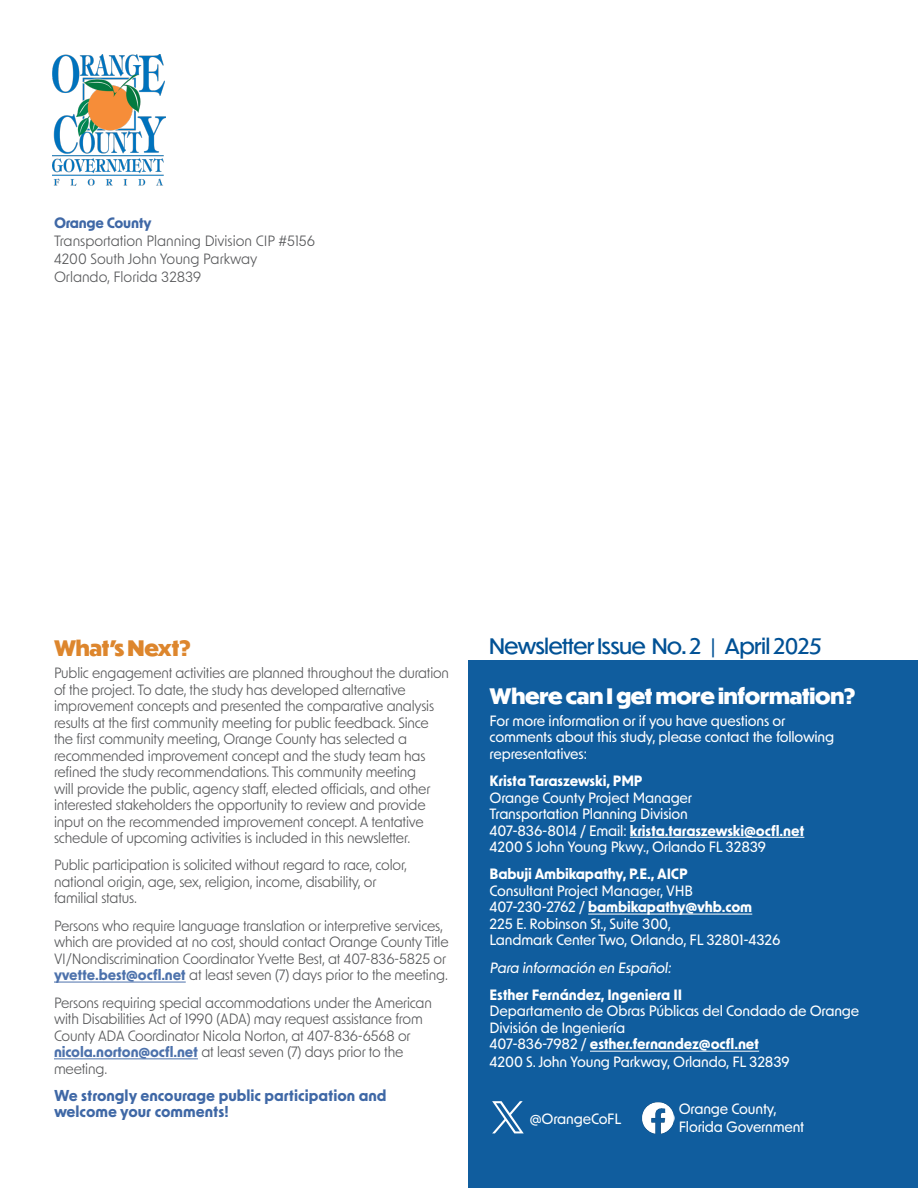
<style>
.page{position:relative;width:918px;height:1188px;background:#fff}
.page>*{position:absolute;margin:0;border:0;box-sizing:border-box;transform-origin:0 0}
.Sub_1{font:21px "Dunbar Tall";letter-spacing:-.01em;color:#015195}
.H3_White{font:800 21px "Dunbar Tall";letter-spacing:-.01em;color:#fff}
.t1{font:800 21px "Dunbar Tall";letter-spacing:-.01em;color:#dd862d}
.Sub_2{font:700 15px/16.5px "New Order";color:#3f68a6}
.Body_1{font:14.25px/16.5px "New Order";letter-spacing:-.01em;color:#57585a}
.Body_1_White{font:500 14.25px/16.5px "New Order";letter-spacing:-.01em;color:#fff}
.s1{font-weight:700;color:#3f68a6}
.s2{font-weight:700;color:#4d72ac}
.s3{font-weight:700}
</style>
<div class="page">
<div style="left:468px;top:660px;width:450px;height:528px;background:#105d9e"></div>
<hr style="left:630px;top:837px;width:174px;height:1px;background:#fff">
<hr style="left:588px;top:914px;width:164px;height:1px;background:#fff">
<hr style="left:590px;top:1051px;width:169px;height:1px;background:#fff">
<img style="left:642px;top:1102px;width:32px;height:32px">
<hr style="left:54px;top:982px;width:132px;height:1px;background:#4d72ac">
<hr style="left:54px;top:1059px;width:144px;height:1px;background:#4d72ac">
<svg style="left:492px;top:1101px;width:32px;height:32px"></svg>
<img style="left:52px;top:54px;width:114px;height:131px">
<p class="Body_1" style="left:54px;top:213px;width:263px;line-height:18px"><span class="s1">Orange County<br></span>Transportation Planning Division CIP #5156<br>4200 South John Young Parkway<br>Orlando, Florida 32839</p>
<h3 class="t1" style="left:54px;top:633px;width:139px">What’s Next?</h3>
<p class="Sub_1" style="left:490px;top:631px;width:333px">Newsletter Issue No. 2 | April 2025</p>
<p class="Body_1" style="left:54px;top:664px;width:397px">Public engagement activities are planned throughout the duration of the project. To date, the study has developed alternative improvement concepts and presented the comparative analysis results at the first community meeting for public feedback. Since the first community meeting, Orange County has selected a recommended improvement concept and the study team has refined the study recommendations. This community meeting<br>will provide the public, agency staff, elected officials, and other interested stakeholders the opportunity to review and provide input on the recommended improvement concept. A tentative schedule of upcoming activities is included in this newsletter.</p>
<p class="Body_1" style="left:54px;top:856px;width:355px">Public participation is solicited without regard to race, color, national origin, age, sex, religion, income, disability, or familial status.</p>
<p class="Body_1" style="left:54px;top:917px;width:396px">Persons who require language translation or interpretive services, which are provided at no cost, should contact Orange County Title VI/Nondiscrimination Coordinator Yvette Best, at 407-836-5825 or <span class="s2">yvette.best@ocfl.net</span> at least seven (7) days prior to the meeting.</p>
<p class="Body_1" style="left:54px;top:994px;width:379px">Persons requiring special accommodations under the American with Disabilities Act of 1990 (ADA) may request assistance from County ADA Coordinator Nicola Norton, at 407-836-6568 or <span class="s2">nicola.norton@ocfl.net</span> at least seven (7) days prior to the meeting.</p>
<p class="Sub_2" style="left:54px;top:1087px;width:334px">We strongly encourage public participation and welcome your comments!</p>
<p class="H3_White" style="left:490px;top:680px;width:368px">Where can I get more information?</p>
<p class="Body_1_White" style="left:490px;top:712px;width:346px">For more information or if you have questions or comments about this study, please contact the following representatives:</p>
<p class="Body_1_White" style="left:490px;top:772px;width:316px"><span class="s3">Krista Taraszewski, PMP<br></span>Orange County Project Manager<br>Transportation Planning Division<br>407-836-8014 / Email: <span class="s3">krista.taraszewski@ocfl.net </span>4200 S John Young Pkwy., Orlando FL 32839</p>
<p class="Body_1_White" style="left:490px;top:865px;width:292px"><span class="s3">Babuji Ambikapathy, P.E., AICP<br></span>Consultant Project Manager, VHB 407-230-2762 / <span class="s3">bambikapathy@vhb.com<br></span>225 E. Robinson St., Suite 300,<br>Landmark Center Two, Orlando, FL 32801-4326</p>
<p class="Body_1_White" style="left:490px;top:959px;width:185px">Para información en Español:</p>
<p class="Body_1_White" style="left:490px;top:986px;width:371px"><span class="s3">Esther Fernández, Ingeniera II<br></span>Departamento de Obras Públicas del Condado de Orange División de Ingeniería<br>407-836-7982 / <span class="s3">esther.fernandez@ocfl.net</span></p>
<p class="Body_1_White" style="left:490px;top:1053px;width:302px">4200 S. John Young Parkway, Orlando, FL 32839</p>
<p class="Body_1_White" style="left:530px;top:1110px;width:93px">@OrangeCoFL</p>
<p class="Body_1_White" style="left:679px;top:1099px;width:127px;line-height:18px">Orange County,<br>Florida Government</p>
</div>
